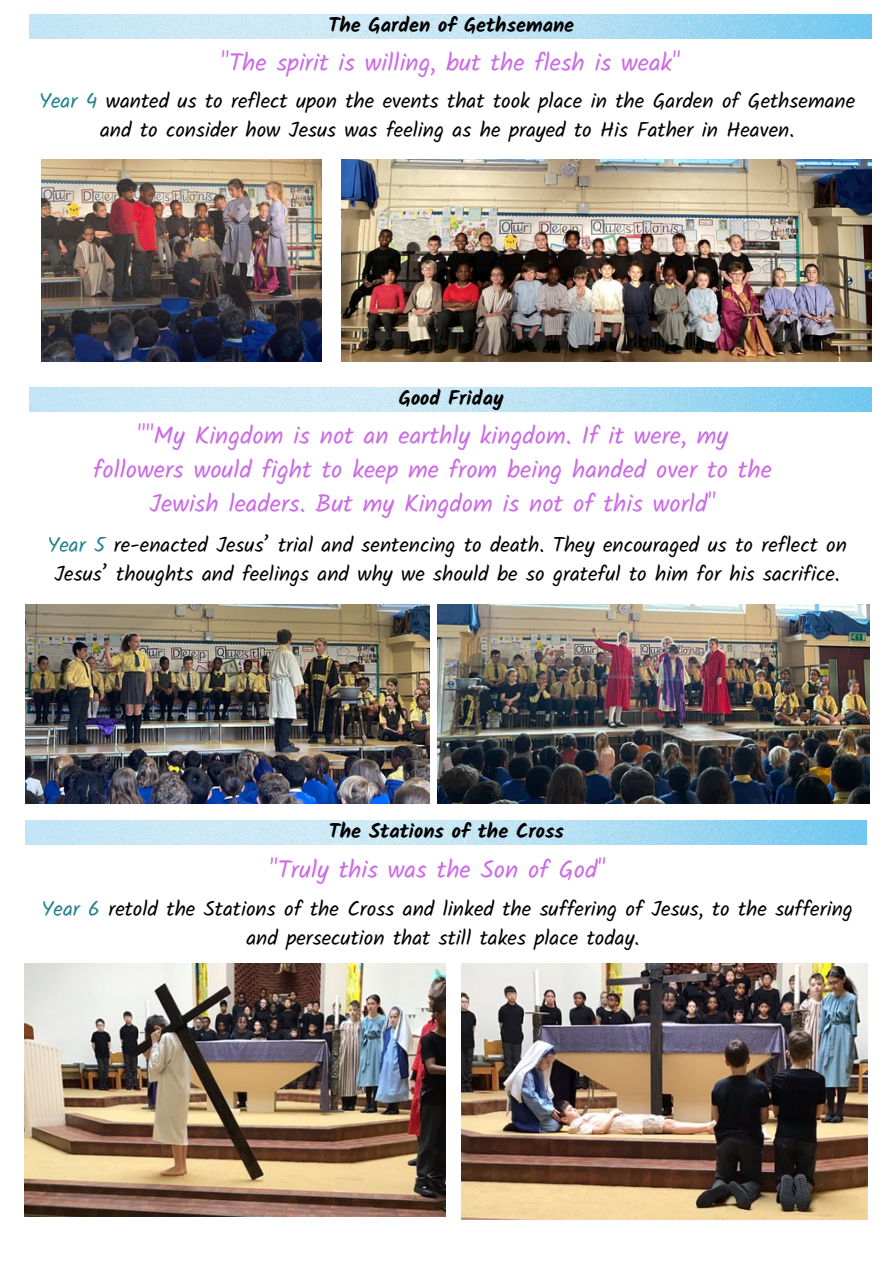
<style>
.page{position:relative;width:894px;height:1264px;background:#fff}
.page>*{position:absolute;margin:0;border:0;box-sizing:border-box;transform-origin:0 0}
.t1{font:24.75px/33.8px "Kalam";color:#cb6ce6;text-align:center}
.t2{font:21px/29.2px "Kalam";color:#000;text-align:center}
.t3{font:700 20.25px "Kalam";color:#000}
.s1{color:#23828f}
</style>
<div class="page">
<img style="left:30px;top:15px;width:841px;height:23px">
<img style="left:42px;top:160px;width:279px;height:201px">
<img style="left:341px;top:160px;width:530px;height:201px">
<img style="left:30px;top:388px;width:841px;height:23px">
<img style="left:437px;top:605px;width:431px;height:198px">
<img style="left:25px;top:605px;width:404px;height:198px">
<img style="left:25px;top:820px;width:841px;height:24px">
<img style="left:25px;top:963px;width:420px;height:253px">
<img style="left:461px;top:963px;width:405px;height:255px">
<p class="t3" style="left:328px;top:13px;width:247px">The Garden of Gethsemane</p>
<p class="t1" style="left:221px;top:46px;width:461px">"The spirit is willing, but the flesh is weak"</p>
<p class="t2" style="left:39px;top:86px;width:817px"><span class="s1">Year 4</span> wanted us to reflect upon the events that took place in the Garden of Gethsemane and to consider how Jesus was feeling as he prayed to His Father in Heaven.</p>
<p class="t3" style="left:399px;top:386px;width:106px">Good Friday</p>
<p class="t1" style="left:93px;top:419px;width:680px">""My Kingdom is not an earthly kingdom. If it were, my followers would fight to keep me from being handed over to the<br>Jewish leaders. But my Kingdom is not of this world"</p>
<p class="t2" style="left:47px;top:530px;width:801px"><span class="s1">Year 5</span> re-enacted Jesus’ trial and sentencing to death. They encouraged us to reflect on<br>Jesus’ thoughts and feelings and why we should be so grateful to him for his sacrifice.</p>
<p class="t3" style="left:329px;top:819px;width:237px">The Stations of the Cross</p>
<p class="t1" style="left:269px;top:852px;width:337px">"Truly this was the Son of God"</p>
<p class="t2" style="left:41px;top:893px;width:812px"><span class="s1">Year 6</span> retold the Stations of the Cross and linked the suffering of Jesus, to the suffering and persecution that still takes place today.</p>
</div>
